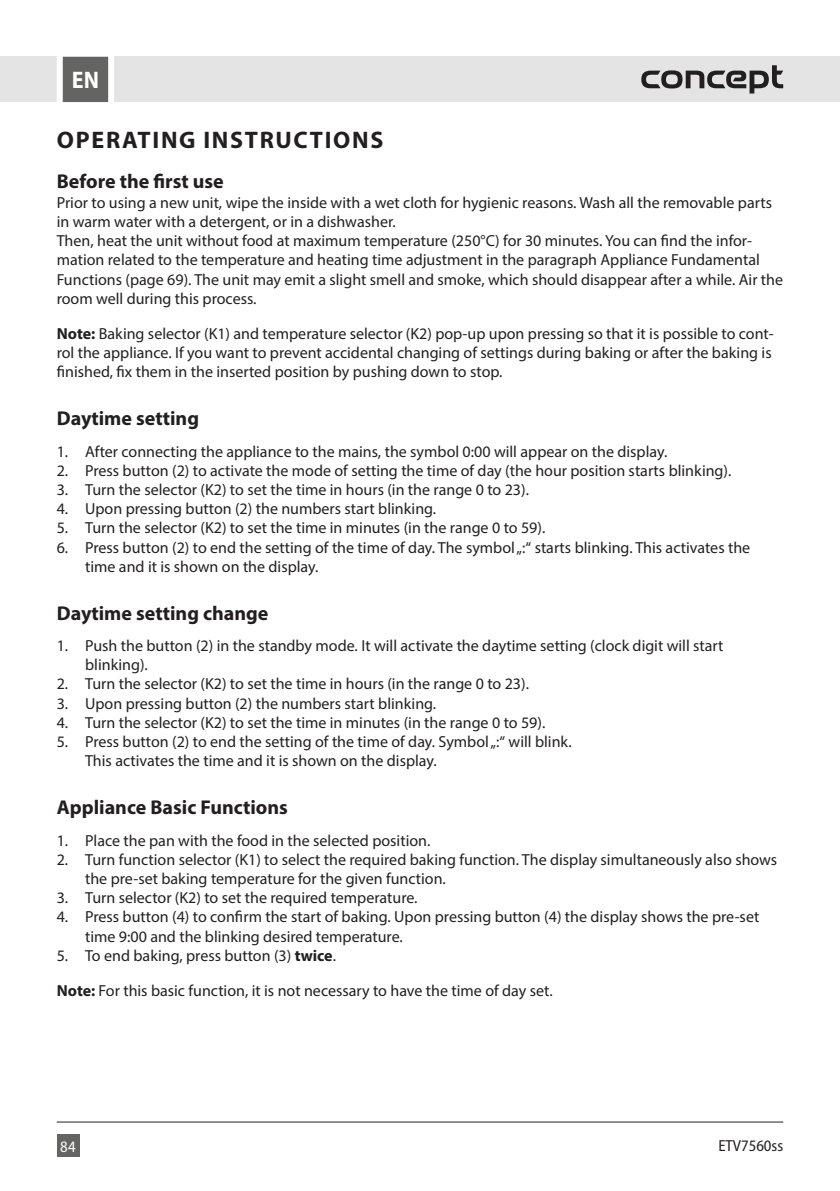
<style>
.page{position:relative;width:840px;height:1191px;background:#fff}
.page>*{position:absolute;margin:0;border:0;box-sizing:border-box;transform-origin:0 0}
.t1{font:700 24px "Myriad Pro";letter-spacing:.07em;color:#231f20}
.t2{font:700 semi-condensed 24px "Myriad Pro";color:#fff}
.t3{font:700 20px "Myriad Pro";color:#231f20}
.t4{font:16px/19.2px "Myriad Pro";color:#231f20}
.t5{font:semi-condensed 16px "Myriad Pro";color:#231f20}
.t6{font:semi-condensed 16px "Myriad Pro";color:#fff}
.s1{font-weight:700}
</style>
<div class="page">
<div style="left:0;top:57px;width:839px;height:45px;background:#e4e4e4"></div>
<div style="left:57px;top:1134px;width:22px;height:23px;background:#646463"></div>
<svg style="left:54px;top:56px;width:63px;height:47px;background:#909090"></svg>
<hr style="left:57px;top:1121px;width:725px;height:1px;background:#231f20">
<svg style="left:641px;top:65px;width:141px;height:28px"></svg>
<h1 class="t2" style="left:72px;top:67px;width:29px">EN</h1>
<h1 class="t1" style="left:57px;top:125px;width:328px">OPERATING INSTRUCTIONS</h1>
<p class="t3" style="left:57px;top:169px;width:168px">Before the first use</p>
<p class="t4" style="left:57px;top:192px;width:727px">Prior to using a new unit, wipe the inside with a wet cloth for hygienic reasons. Wash all the removable parts in warm water with a detergent, or in a dishwasher.<br>Then, heat the unit without food at maximum temperature (250°C) for 30 minutes. You can find the infor&shy;mation related to the temperature and heating time adjustment in the paragraph Appliance Fundamental Functions (page 69). The unit may emit a slight smell and smoke, which should disappear after a while. Air the room well during this process.</p>
<p class="t4" style="left:57px;top:324px;width:718px"><span class="s1">Note:</span> Baking selector (K1) and temperature selector (K2) pop-up upon pressing so that it is possible to cont&shy;rol the appliance. If you want to prevent accidental changing of settings during baking or after the baking is finished, fix them in the inserted position by pushing down to stop.</p>
<p class="t3" style="left:57px;top:405px;width:144px">Daytime setting</p>
<p class="t4" style="left:57px;top:441px;width:611px">1. After connecting the appliance to the mains, the symbol 0:00 will appear on the display.</p>
<p class="t4" style="left:57px;top:460px;width:675px">2. Press button (2) to activate the mode of setting the time of day (the hour position starts blinking).</p>
<p class="t4" style="left:57px;top:480px;width:473px">3. Turn the selector (K2) to set the time in hours (in the range 0 to 23).</p>
<p class="t4" style="left:57px;top:499px;width:381px">4. Upon pressing button (2) the numbers start blinking.</p>
<p class="t4" style="left:57px;top:518px;width:490px">5. Turn the selector (K2) to set the time in minutes (in the range 0 to 59).</p>
<p class="t4" style="left:85px;top:537px;width:666px;text-indent:-28px">6. Press button (2) to end the setting of the time of day. The symbol „:“ starts blinking. This activates the time and it is shown on the display.</p>
<p class="t3" style="left:57px;top:600px;width:213px">Daytime setting change</p>
<p class="t4" style="left:85px;top:636px;width:639px;text-indent:-28px">1. Push the button (2) in the standby mode. It will activate the daytime setting (clock digit will start blinking).</p>
<p class="t4" style="left:57px;top:674px;width:473px">2. Turn the selector (K2) to set the time in hours (in the range 0 to 23).</p>
<p class="t4" style="left:57px;top:693px;width:381px">3. Upon pressing button (2) the numbers start blinking.</p>
<p class="t4" style="left:57px;top:712px;width:490px">4. Turn the selector (K2) to set the time in minutes (in the range 0 to 59).</p>
<p class="t4" style="left:85px;top:732px;width:487px;text-indent:-28px">5. Press button (2) to end the setting of the time of day. Symbol „:“ will blink.<br>This activates the time and it is shown on the display.</p>
<p class="t3" style="left:57px;top:794px;width:232px">Appliance Basic Functions</p>
<p class="t4" style="left:57px;top:830px;width:375px">1. Place the pan with the food in the selected position.</p>
<p class="t4" style="left:85px;top:849px;width:693px;text-indent:-28px">2. Turn function selector (K1) to select the required baking function. The display simultaneously also shows the pre-set baking temperature for the given function.</p>
<p class="t4" style="left:57px;top:888px;width:362px">3. Turn selector (K2) to set the required temperature.</p>
<p class="t4" style="left:85px;top:907px;width:675px;text-indent:-28px">4. Press button (4) to confirm the start of baking. Upon pressing button (4) the display shows the pre-set time 9:00 and the blinking desired temperature.</p>
<p class="t4" style="left:57px;top:937px;width:497px;line-height:35.2px">5. To end baking, press button (3) <span class="s1">twice</span>.<br><span class="s1">Note:</span> For this basic function, it is not necessary to have the time of day set.</p>
<p class="t6" style="left:60px;top:1138px;width:17px">84</p>
<p class="t5" style="left:718px;top:1136px;width:66px">ETV7560ss</p>
</div>
